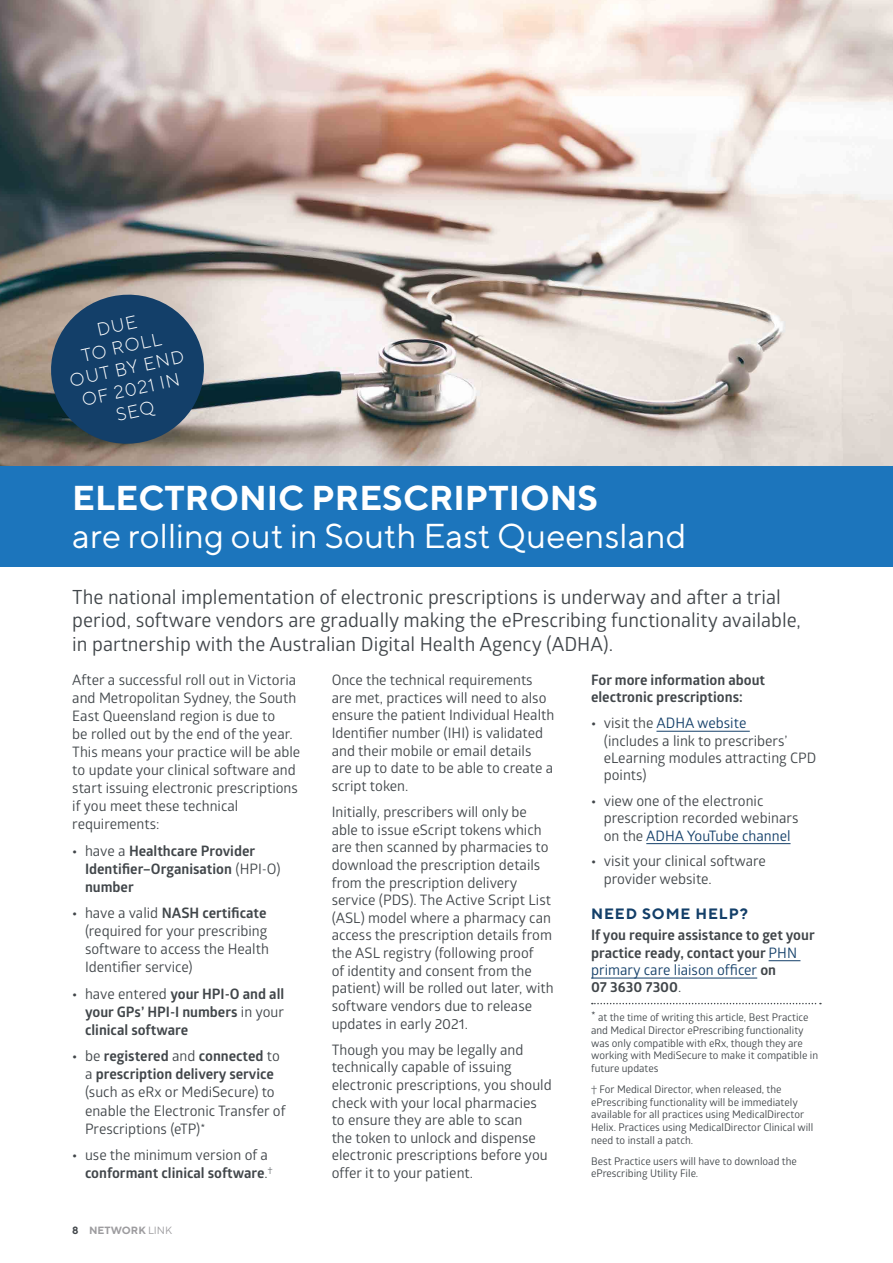
<style>
.page{position:relative;width:893px;height:1263px;background:#fff}
.page>*{position:absolute;margin:0;border:0;box-sizing:border-box;transform-origin:0 0}
.t1{font:34.5px "TT Norms";color:#fff}
.t2{font:700 34.5px "TT Norms";color:#fff}
.t3{font:19.5px/23.4px "Glober";color:#41464a}
.t4{font:300 18.15px/21.8px "TT Norms";color:#fff;text-align:center}
.t5{font:700 15px "TT Norms";letter-spacing:.06em;color:#133f69}
.t6{font:14.4px/17.7px "Glober";color:#41464a}
.t7{font:700 14.4px/18px "Glober";color:#41464a}
.t8{font:10.5px/12.6px "Glober";color:#41464a}
.t9{font:700 10.5px "TT Norms";color:#9d9c9f}
.s1{font-weight:400}
.s2{font-weight:700}
.s3{color:#133f69}
.s4{font-weight:400;color:#133f69}
.s5{font-size:13.5px}
.s6{color:#41464a}
</style>
<div class="page">
<img style="left:0;top:0;width:893px;height:467px">
<hr style="left:656px;top:731px;width:94px;height:1px;background:#133f69">
<hr style="left:646px;top:843px;width:144px;height:1px;background:#133f69">
<hr style="left:769px;top:960px;width:31px;height:1px;background:#133f69">
<hr style="left:591px;top:978px;width:166px;height:1px;background:#133f69">
<svg style="left:592px;top:1003px;width:229px;height:1px"></svg>
<div style="left:0;top:467px;width:893px;height:100px;background:#1c75bc"></div>
<svg style="left:44px;top:287px;width:167px;height:164px;background:#415b73"></svg>
<p class="t4" style="left:58px;top:326px;width:118px;rotate:-12deg">DUE<br>TO ROLL<br>OUT BY END<br>OF 2021 IN<br>SEQ</p>
<h1 class="t2" style="left:72px;top:476px;width:527px">ELECTRONIC PRESCRIPTIONS</h1>
<h1 class="t1" style="left:72px;top:514px;width:616px">are rolling out in South East Queensland</h1>
<p class="t3" style="left:72px;top:584px;width:730px">The national implementation of electronic prescriptions is underway and after a trial period, software vendors are gradually making the ePrescribing functionality available, in partnership with the Australian Digital Health Agency (ADHA).</p>
<p class="t6" style="left:72px;top:670px;width:230px">After a successful roll out in Victoria and Metropolitan Sydney, the South East Queensland region is due to<br>be rolled out by the end of the year.<br>This means your practice will be able to update your clinical software and start issuing electronic prescriptions if you meet these technical requirements:</p>
<p class="t7" style="left:85px;top:841px;width:197px;text-indent:-13px">• <span class="s1">have a</span> Healthcare Provider<br>Identifier–Organisation <span class="s1">(HPI-O) </span>number</p>
<p class="t6" style="left:85px;top:903px;width:185px;text-indent:-13px"><span class="s2">•</span> have a valid <span class="s2">NASH certificate </span>(required for your prescribing software to access the Health<br>Identifier service)</p>
<p class="t7" style="left:85px;top:984px;width:201px;text-align:justify;text-indent:-13px">• <span class="s1">have entered</span> your HPI-O and all your GPs’ HPI-I numbers <span class="s1">in your </span>clinical software</p>
<p class="t6" style="left:85px;top:1047px;width:202px;text-indent:-13px"><span class="s2">•</span> be <span class="s2">registered</span> and <span class="s2">connected</span> to a <span class="s2">prescription delivery service </span>(such as eRx or MediSecure) to enable the Electronic Transfer of<br>Prescriptions (eTP)*</p>
<p class="t7" style="left:85px;top:1146px;width:189px;text-indent:-13px">• <span class="s1">use the minimum version of a </span>conformant clinical software<span class="s1">.</span><sup>†</sup></p>
<p class="t6" style="left:332px;top:670px;width:224px">Once the technical requirements are met, practices will need to also ensure the patient Individual Health<br>Identifier number (IHI) is validated and their mobile or email details are up to date to be able to create a script token.</p>
<p class="t6" style="left:332px;top:802px;width:224px">Initially, prescribers will only be able to issue eScript tokens which are then scanned by pharmacies to download the prescription details from the prescription delivery service (PDS). The Active Script List (ASL) model where a pharmacy can access the prescription details from the ASL registry (following proof<br>of identity and consent from the patient) will be rolled out later, with software vendors due to release updates in early 2021.</p>
<p class="t6" style="left:332px;top:1040px;width:222px">Though you may be legally and technically capable of issuing electronic prescriptions, you should check with your local pharmacies to ensure they are able to scan<br>the token to unlock and dispense electronic prescriptions before you offer it to your patient.</p>
<p class="t7" style="left:591px;top:671px;width:176px;line-height:17.2px">For more information about electronic prescriptions:</p>
<p class="t6" style="left:604px;top:714px;width:214px;line-height:17.2px;text-indent:-13px"><span class="s2">•</span> visit the <span class="s3">ADHA website<br></span>(includes a link to prescribers’ eLearning modules attracting CPD points)</p>
<p class="t6" style="left:604px;top:792px;width:196px;line-height:17.2px;text-indent:-13px"><span class="s2">•</span> view one of the electronic prescription recorded webinars on the <span class="s3">ADHA YouTube channel</span></p>
<p class="t6" style="left:604px;top:852px;width:164px;line-height:17.2px;text-indent:-13px"><span class="s2">•</span> visit your clinical software provider website.</p>
<p class="t5" style="left:591px;top:904px;width:158px">NEED SOME HELP?</p>
<p class="t7" style="left:591px;top:926px;width:225px;line-height:17.2px">If you require assistance to get your practice ready, contact your <span class="s4">PHN primary care liaison officer</span> on<br>07 3630 7300<span class="s1">.</span></p>
<p class="t8" style="left:591px;top:1011px;width:229px"><span class="s5">*</span> at the time of writing this article, Best Practice and Medical Director ePrescribing functionality was only compatible with eRx, though they are working with MediSecure to make it compatible in future updates</p>
<p class="t8" style="left:591px;top:1082px;width:224px">† For Medical Director, when released, the ePrescribing functionality will be immediately available for all practices using MedicalDirector Helix. Practices using MedicalDirector Clinical will need to install a patch.</p>
<p class="t8" style="left:591px;top:1154px;width:207px">Best Practice users will have to download the ePrescribing Utility File.</p>
<p class="t9" style="left:72px;top:1223px;width:101px"><span class="s6">8</span> NETWORK <span class="s1">LINK</span></p>
</div>
